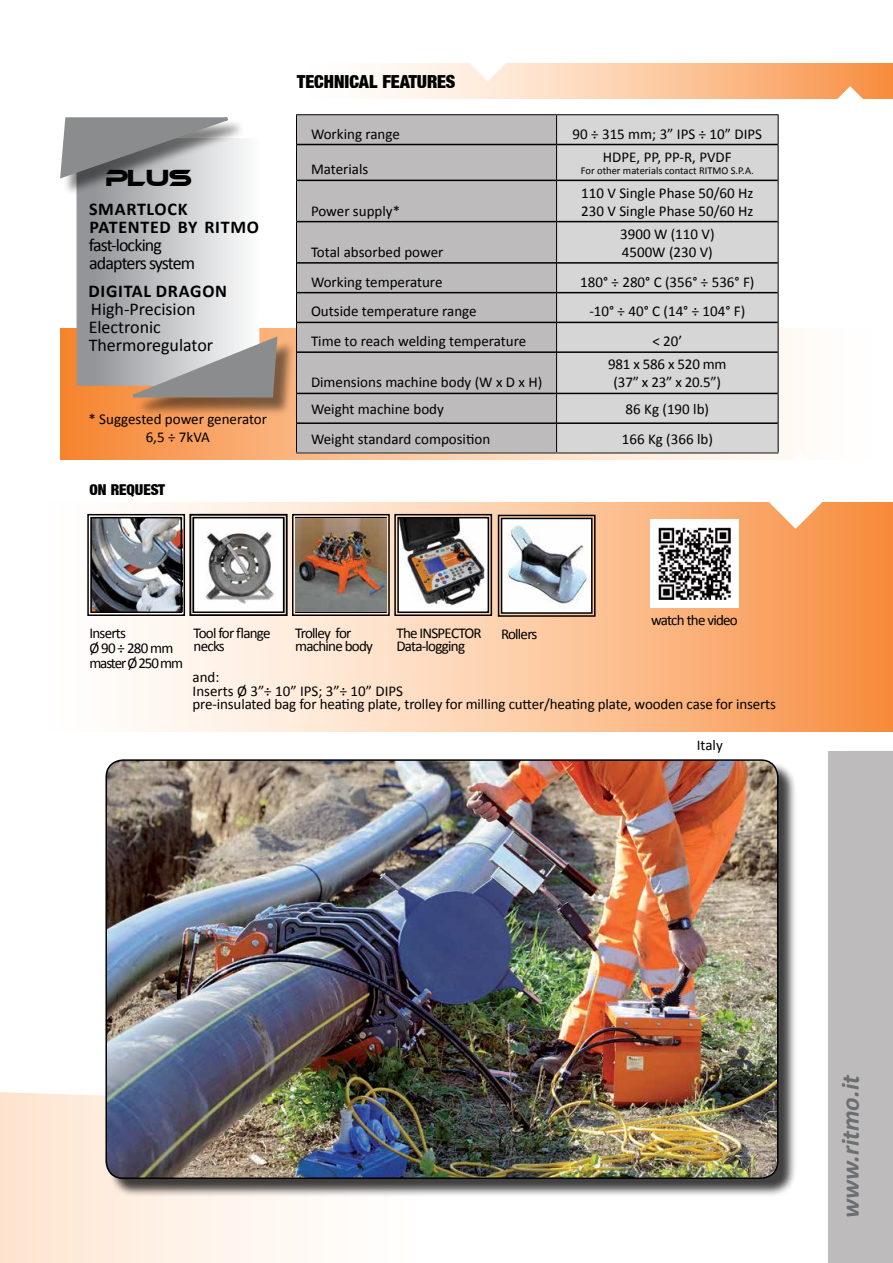
<style>
.page{position:relative;width:893px;height:1263px;background:#fff}
.page>*{position:absolute;margin:0;border:0;box-sizing:border-box;transform-origin:0 0}
.t1{font:italic 700 25.5px "Calibri";color:#6d6e71}
.t2{font:22.5px "Ethnocentric";color:#000}
.t3{font:18px/18px "Calibri";color:#000}
.t4{font:700 18px/18px "Calibri";letter-spacing:.04em;color:#000}
.t5{font:18px/18px "Calibri";letter-spacing:-.05em;color:#000}
.t6{font:18px "Basic Sans Heavy SF Bold";color:#000}
.t7{font:15px/18px "Calibri";color:#000}
.t8{font:15px/13.5px "Calibri";letter-spacing:-.05em;color:#000}
.t9{font:15px "Basic Sans Heavy SF Bold";color:#000}
.t10{font:10.5px "Calibri";color:#000}
</style>
<div class="page">
<svg style="left:60px;top:328px;width:729px;height:131px;background:#f8a668"></svg>
<svg style="left:135px;top:502px;width:758px;height:229px;background:#fbc398"></svg>
<svg style="left:0;top:1092px;width:298px;height:171px;background:#feecde"></svg>
<svg style="left:371px;top:64px;width:522px;height:35px;background:#fccca7"></svg>
<div style="left:826px;top:749px;width:67px;height:514px;background:#000;opacity:.5"></div>
<div style="left:829px;top:751px;width:64px;height:512px;background:#bdbbbb"></div>
<svg style="left:451px;top:63px;width:78px;height:19px"></svg>
<svg style="left:809px;top:85px;width:78px;height:14px"></svg>
<div style="left:108px;top:761px;width:689px;height:436px;background:#000;opacity:.75"></div>
<img style="left:106px;top:760px;width:672px;height:418px">
<div style="left:105px;top:759px;width:673px;height:420px;border:2px solid #000;border-radius:17px"></div>
<div style="left:297px;top:115px;width:259px;height:337px;background:#bdbbbb"></div>
<svg style="left:557px;top:115px;width:221px;height:337px;background:#d3d2d2"></svg>
<hr style="left:297px;top:144px;width:259px;height:1px;background:#000">
<hr style="left:557px;top:144px;width:221px;height:1px;background:#000">
<hr style="left:297px;top:180px;width:259px;height:1px;background:#000">
<hr style="left:557px;top:180px;width:221px;height:1px;background:#000">
<hr style="left:297px;top:221px;width:259px;height:1px;background:#000">
<hr style="left:557px;top:221px;width:221px;height:1px;background:#000">
<hr style="left:297px;top:262px;width:259px;height:2px;background:#000">
<hr style="left:557px;top:262px;width:221px;height:2px;background:#000">
<hr style="left:297px;top:292px;width:259px;height:1px;background:#000">
<hr style="left:557px;top:292px;width:221px;height:1px;background:#000">
<hr style="left:297px;top:322px;width:259px;height:1px;background:#000">
<hr style="left:557px;top:322px;width:221px;height:1px;background:#000">
<hr style="left:297px;top:351px;width:259px;height:2px;background:#000">
<hr style="left:557px;top:351px;width:221px;height:2px;background:#000">
<hr style="left:296px;top:452px;width:261px;height:2px;background:#58595b">
<hr style="left:557px;top:452px;width:221px;height:2px;background:#58595b">
<hr style="left:297px;top:393px;width:259px;height:1px;background:#000">
<hr style="left:557px;top:393px;width:221px;height:1px;background:#000">
<hr style="left:297px;top:422px;width:259px;height:2px;background:#000">
<hr style="left:557px;top:422px;width:221px;height:2px;background:#000">
<hr style="left:296px;top:114px;width:261px;height:1px;background:#000">
<svg style="left:296px;top:115px;width:1px;height:29px"></svg>
<hr style="left:557px;top:114px;width:221px;height:1px;background:#000">
<svg style="left:556px;top:115px;width:1px;height:29px"></svg>
<svg style="left:778px;top:115px;width:1px;height:29px"></svg>
<hr style="left:296px;top:144px;width:1px;height:36px;background:#000">
<hr style="left:556px;top:144px;width:1px;height:36px;background:#000">
<hr style="left:778px;top:144px;width:1px;height:36px;background:#000">
<hr style="left:296px;top:180px;width:1px;height:42px;background:#000">
<hr style="left:556px;top:180px;width:1px;height:42px;background:#000">
<hr style="left:778px;top:180px;width:1px;height:42px;background:#000">
<hr style="left:296px;top:222px;width:1px;height:41px;background:#000">
<hr style="left:556px;top:222px;width:1px;height:41px;background:#000">
<hr style="left:778px;top:222px;width:1px;height:41px;background:#000">
<hr style="left:296px;top:263px;width:1px;height:30px;background:#000">
<hr style="left:556px;top:263px;width:1px;height:30px;background:#000">
<hr style="left:778px;top:263px;width:1px;height:30px;background:#000">
<svg style="left:296px;top:293px;width:1px;height:29px"></svg>
<svg style="left:556px;top:293px;width:1px;height:29px"></svg>
<svg style="left:778px;top:293px;width:1px;height:29px"></svg>
<hr style="left:296px;top:322px;width:1px;height:30px;background:#000">
<hr style="left:556px;top:322px;width:1px;height:30px;background:#000">
<hr style="left:778px;top:322px;width:1px;height:30px;background:#000">
<hr style="left:296px;top:352px;width:1px;height:41px;background:#000">
<hr style="left:556px;top:352px;width:1px;height:41px;background:#000">
<hr style="left:778px;top:352px;width:1px;height:41px;background:#000">
<hr style="left:296px;top:393px;width:1px;height:30px;background:#000">
<hr style="left:556px;top:393px;width:1px;height:30px;background:#000">
<hr style="left:778px;top:393px;width:1px;height:30px;background:#000">
<svg style="left:296px;top:423px;width:1px;height:29px"></svg>
<svg style="left:556px;top:423px;width:1px;height:29px"></svg>
<svg style="left:759px;top:423px;width:78px;height:107px"></svg>
<img style="left:87px;top:513px;width:509px;height:104px">
<div style="left:501px;top:518px;width:92px;height:96px;border:1px solid #000"></div>
<img style="left:650px;top:519px;width:89px;height:89px">
<svg style="left:77px;top:196px;width:182px;height:190px;background:#bfc1c3"></svg>
<div style="left:136px;top:340px;width:159px;height:76px;background:#000;opacity:.5"></div>
<svg style="left:129px;top:334px;width:150px;height:66px;background:#aba8a5"></svg>
<div style="left:63px;top:120px;width:183px;height:76px;background:#000;opacity:.5"></div>
<svg style="left:60px;top:117px;width:171px;height:64px;background:#9b9d9e"></svg>
<h2 class="t2" style="left:106px;top:167px;width:87px">PLUS</h2>
<p class="t4" style="left:89px;top:199px;width:171px">SMARTLOCK<br>PATENTED BY RITMO</p>
<p class="t5" style="left:89px;top:235px;width:108px">fast-locking adapters system</p>
<p class="t4" style="left:89px;top:282px;width:140px">DIGITAL DRAGON</p>
<p class="t3" style="left:89px;top:300px;width:126px">High-Precision<br>Electronic<br>Thermoregulator</p>
<p class="t7" style="left:88px;top:409px;width:180px;text-align:center">* Suggested power generator<br>6,5 ÷ 7kVA</p>
<p class="t9" style="left:89px;top:481px;width:77px">ON REQUEST</p>
<p class="t6" style="left:297px;top:72px;width:160px">TECHNICAL FEATURES</p>
<p class="t7" style="left:311px;top:124px;width:90px">Working range</p>
<p class="t7" style="left:573px;top:124px;width:191px">90 ÷ 315 mm; 3” IPS ÷ 10” DIPS</p>
<p class="t7" style="left:311px;top:160px;width:59px">Materials</p>
<p class="t7" style="left:603px;top:147px;width:130px">HDPE, PP, PP-R, PVDF</p>
<p class="t10" style="left:581px;top:164px;width:174px">For other materials contact RITMO S.P.A.</p>
<p class="t7" style="left:311px;top:201px;width:91px">Power supply*</p>
<p class="t7" style="left:311px;top:242px;width:134px">Total absorbed power</p>
<p class="t7" style="left:581px;top:183px;width:174px">110 V Single Phase 50/60 Hz<br>230 V Single Phase 50/60 Hz</p>
<p class="t7" style="left:620px;top:224px;width:96px">3900 W (110 V)<br>4500W (230 V)</p>
<p class="t7" style="left:311px;top:272px;width:133px">Working temperature</p>
<p class="t7" style="left:580px;top:272px;width:176px">180° ÷ 280° C (356° ÷ 536° F)</p>
<p class="t7" style="left:311px;top:302px;width:167px">Outside temperature range</p>
<p class="t7" style="left:589px;top:302px;width:158px">-10° ÷ 40° C (14° ÷ 104° F)</p>
<p class="t7" style="left:311px;top:331px;width:217px">Time to reach welding temperature</p>
<p class="t7" style="left:652px;top:331px;width:31px">&lt; 20’</p>
<p class="t7" style="left:311px;top:373px;width:233px">Dimensions machine body (W x D x H)</p>
<p class="t7" style="left:608px;top:355px;width:120px;text-align:center">981 x 586 x 520 mm (37” x 23” x 20.5”)</p>
<p class="t7" style="left:311px;top:399px;width:134px">Weight machine body</p>
<p class="t7" style="left:626px;top:399px;width:85px">86 Kg (190 lb)</p>
<p class="t7" style="left:311px;top:429px;width:181px">Weight standard composition</p>
<p class="t7" style="left:622px;top:429px;width:93px">166 Kg (366 lb)</p>
<p class="t8" style="left:89px;top:625px;width:95px;line-height:15px">Inserts<br>Ø 90 ÷ 280 mm master Ø 250 mm</p>
<p class="t8" style="left:194px;top:625px;width:79px">Tool for flange necks</p>
<p class="t8" style="left:295px;top:625px;width:79px">Trolley for machine body</p>
<p class="t8" style="left:396px;top:625px;width:87px">The INSPECTOR<br>Data-logging</p>
<p class="t8" style="left:501px;top:626px;width:38px">Rollers</p>
<p class="t8" style="left:651px;top:612px;width:88px">watch the video</p>
<p class="t7" style="left:193px;top:670px;width:585px;line-height:13.5px">and:<br>Inserts Ø 3”÷ 10” IPS; 3”÷ 10” DIPS<br>pre-insulated bag for heating plate, trolley for milling cutter/heating plate, wooden case for inserts</p>
<p class="t7" style="left:697px;top:736px;width:28px">Italy</p>
<h1 class="t1" style="left:835px;top:1218px;width:145px;rotate:-90deg">www.ritmo.it</h1>
</div>
